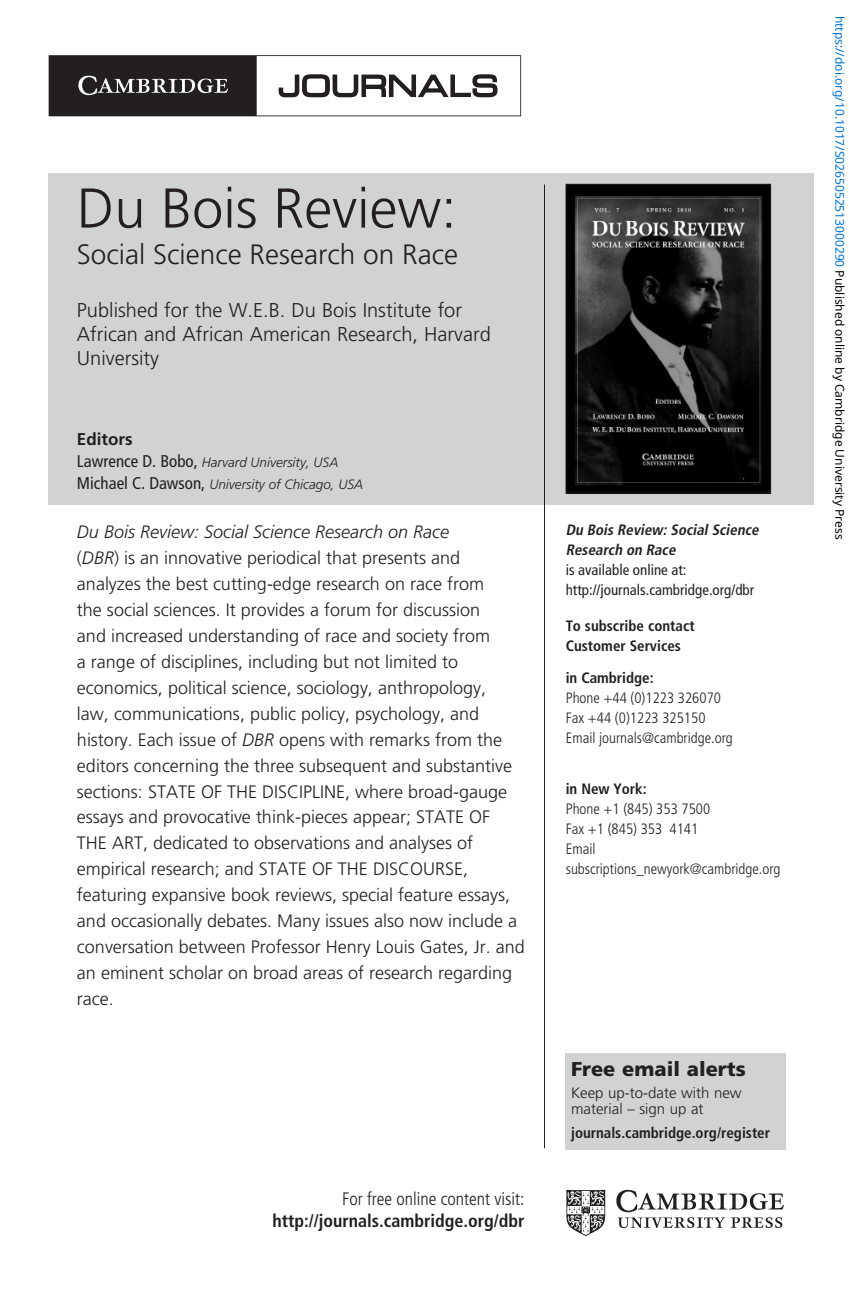
<style>
.page{position:relative;width:864px;height:1296px;background:#fff}
.page>*{position:absolute;margin:0;border:0;box-sizing:border-box;transform-origin:0 0}
.t1{font:300 56px "Frutiger LT Std";color:#231f20}
.t2{font:300 28px "Frutiger LT Std";color:#231f20}
.t3{font:300 20px/24px "Frutiger LT Std";color:#231f20}
.t4{font:900 20px "Frutiger LT Std";color:#231f20}
.t5{font:300 18px/26px "Frutiger LT Std";color:#231f20}
.t6{font:700 condensed 18px "Frutiger LT Std";color:#231f20}
.t7{font:300 condensed 18px "Frutiger LT Std";color:#231f20}
.t8{font:700 17px "Frutiger LT Std";color:#231f20}
.t9{font:300 condensed 15px/20px "Frutiger LT Std";color:#231f20}
.t10{font:700 condensed 15px/20px "Frutiger LT Std";color:#231f20}
.t11{font:condensed 15px/20px "Frutiger LT Std";color:#231f20}
.t12{font:italic 700 condensed 15px/20px "Frutiger LT Std";color:#231f20}
.t13{font:300 15px/16px "Frutiger LT Std";color:#231f20}
.t14{font:italic 300 13.6px/22px "Frutiger LT Std";color:#231f20}
.t15{font:12px "Noto Sans";color:#0172cf}
.s1{font-weight:400;font-style:normal;font-stretch:condensed;font-size:17px}
.s2{font-style:italic}
.s3{color:#000}
</style>
<div class="page">
<div style="left:49px;top:173px;width:765px;height:331px;background:#d1d2d4"></div>
<img style="left:566px;top:1189px;width:218px;height:47px">
<hr style="left:544px;top:184px;width:1px;height:964px;background:#231f20">
<svg style="left:49px;top:55px;width:472px;height:61px"></svg>
<img style="left:568px;top:186px;width:201px;height:305px">
<div style="left:566px;top:184px;width:205px;height:309px;border:1px solid #231f20"></div>
<div style="left:565px;top:1053px;width:221px;height:96px;background:#d1d2d4"></div>
<h1 class="t1" style="left:77px;top:177px;width:381px">Du Bois Review:</h1>
<h2 class="t2" style="left:77px;top:238px;width:383px">Social Science Research on Race</h2>
<p class="t3" style="left:77px;top:298px;width:415px">Published for the W.E.B. Du Bois Institute for<br>African and African American Research, Harvard<br>University</p>
<p class="t8" style="left:77px;top:429px;width:57px">Editors</p>
<p class="t14" style="left:77px;top:451px;width:288px"><span class="s1">Lawrence D. Bobo,</span> Harvard University, USA<br><span class="s1">Michael C. Dawson,</span> University of Chicago, USA</p>
<p class="t5" style="left:77px;top:519px;width:449px"><span class="s2">Du Bois Review: Social Science Research on Race<br></span>(<span class="s2">DBR</span>) is an innovative periodical that presents and analyzes the best cutting-edge research on race from<br>the social sciences. It provides a forum for discussion<br>and increased understanding of race and society from<br>a range of disciplines, including but not limited to economics, political science, sociology, anthropology,<br>law, communications, public policy, psychology, and history. Each issue of <span class="s2">DBR</span> opens with remarks from the editors concerning the three subsequent and substantive sections: STATE OF THE DISCIPLINE, where broad-gauge essays and provocative think-pieces appear; STATE OF<br>THE ART, dedicated to observations and analyses of empirical research; and STATE OF THE DISCOURSE, featuring expansive book reviews, special feature essays, and occasionally debates. Many issues also now include a conversation between Professor Henry Louis Gates, Jr. and an eminent scholar on broad areas of research regarding race.</p>
<p class="t7" style="left:342px;top:1189px;width:184px">For free online content visit:</p>
<p class="t6" style="left:272px;top:1210px;width:254px">http://journals.cambridge.org/dbr</p>
<p class="t12" style="left:566px;top:520px;width:198px">Du Bois Review:SocialScience<br>Research on Race</p>
<p class="t11" style="left:566px;top:560px;width:190px">is available online at: http://journals.cambridge.org/dbr</p>
<p class="t10" style="left:566px;top:616px;width:130px">To subscribe contact<br>Customer Services</p>
<p class="t10" style="left:566px;top:668px;width:89px">in Cambridge:</p>
<p class="t9" style="left:566px;top:688px;width:169px">Phone +44 (0)1223 326070<br>Fax +44 (0)1223 325150<br>Email journals@cambridge.org</p>
<p class="t10" style="left:566px;top:779px;width:82px">in New York:</p>
<p class="t9" style="left:566px;top:799px;width:216px">Phone +1 (845) 353 7500<br>Fax +1 (845) 353 4141<br>Email subscriptions_newyork@cambridge.org</p>
<p class="t4" style="left:571px;top:1057px;width:176px">Free email alerts</p>
<p class="t13" style="left:571px;top:1085px;width:172px">Keep up-to-date with new material – sign up at</p>
<p class="t10" style="left:571px;top:1123px;width:200px">journals.cambridge.org/register</p>
<p class="t15" style="left:848px;top:16px;width:525px;rotate:90deg">https://doi.org/10.1017/S0265052513000290 <span class="s3">Published online by Cambridge University Press</span></p>
</div>
